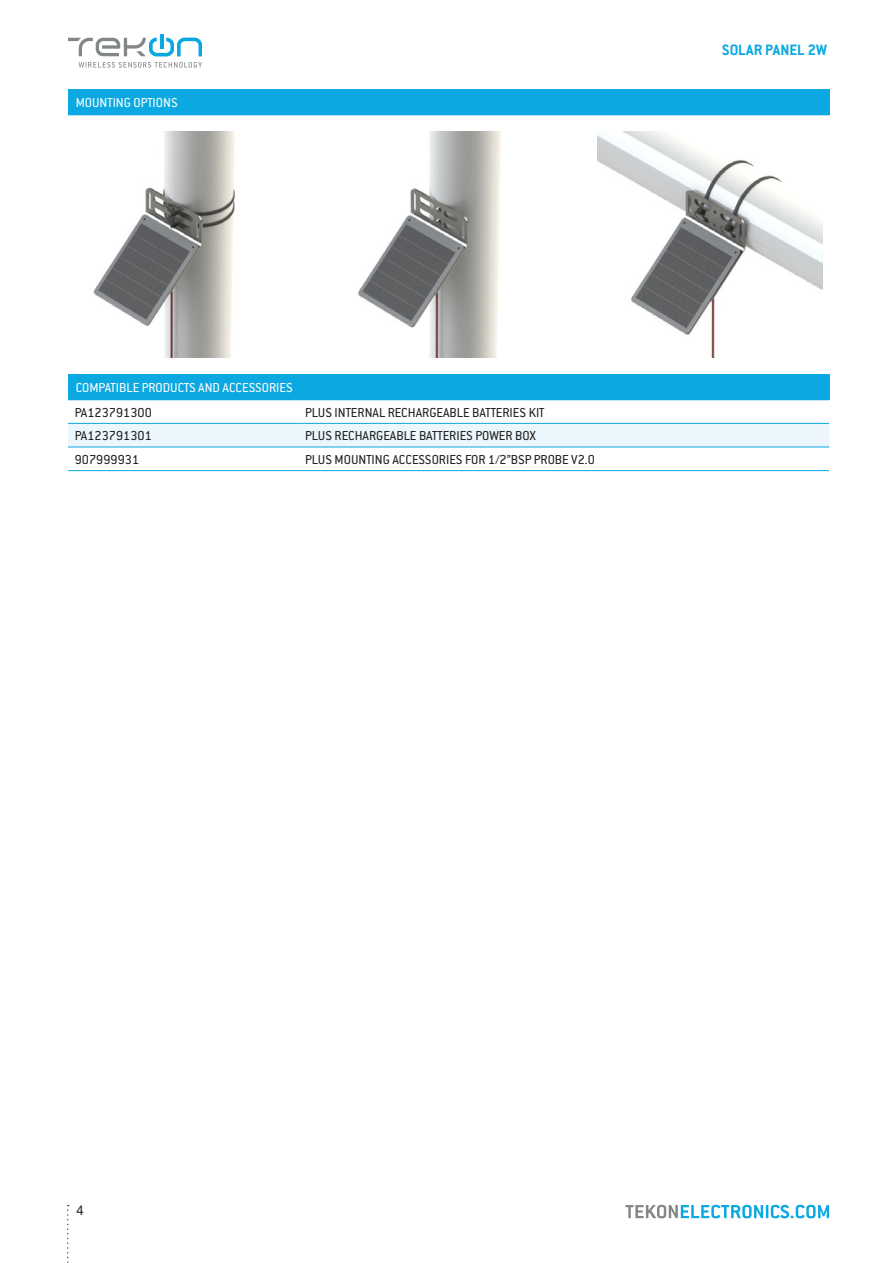
<style>
.page{position:relative;width:893px;height:1263px;background:#fff}
.page>*{position:absolute;margin:0;border:0;box-sizing:border-box;transform-origin:0 0}
.t1{font:700 16.5px "Conduit ITC Pro";color:#0ba8e1}
.t2{font:15px "Conduit ITC Pro";color:#231f20}
.t3{font:14.25px "Conduit ITC Pro";color:#231f20}
.t4{font:14.25px "Conduit ITC Pro";color:#fff}
</style>
<div class="page">
<svg style="left:625px;top:1205px;width:204px;height:13px"></svg>
<svg style="left:67px;top:1205px;width:2px;height:58px"></svg>
<svg style="left:68px;top:34px;width:134px;height:22px"></svg>
<svg style="left:79px;top:62px;width:123px;height:6px"></svg>
<div style="left:68px;top:89px;width:761px;height:26px;background:#0ba8e1"></div>
<hr style="left:68px;top:115px;width:761px;height:1px;background:#0ba8e1">
<div style="left:68px;top:374px;width:761px;height:26px;background:#0ba8e1"></div>
<hr style="left:68px;top:470px;width:215px;height:1px;background:#0ba8e1">
<div style="left:68px;top:423px;width:761px;height:25px;background:#ebf7fc"></div>
<svg style="left:283px;top:470px;width:15px;height:1px"></svg>
<hr style="left:298px;top:423px;width:531px;height:1px;background:#0ba8e1">
<hr style="left:298px;top:447px;width:531px;height:1px;background:#0ba8e1">
<hr style="left:298px;top:470px;width:531px;height:1px;background:#0ba8e1">
<hr style="left:892px;top:0;width:1px;height:1263px;background:#0ba8e1">
<hr style="left:892px;top:1127px;width:1px;height:75px;background:#fff">
<img style="left:93px;top:132px;width:142px;height:225px">
<img style="left:358px;top:132px;width:143px;height:225px">
<img style="left:597px;top:132px;width:226px;height:225px">
<p class="t4" style="left:76px;top:95px;width:104px">MOUNTING OPTIONS</p>
<p class="t4" style="left:76px;top:380px;width:219px">COMPATIBLE PRODUCTS AND ACCESSORIES</p>
<p class="t3" style="left:75px;top:404px;width:79px">PA123791300</p>
<p class="t3" style="left:305px;top:404px;width:241px">PLUS INTERNAL RECHARGEABLE BATTERIES KIT</p>
<p class="t3" style="left:75px;top:428px;width:79px">PA123791301</p>
<p class="t3" style="left:305px;top:428px;width:232px">PLUS RECHARGEABLE BATTERIES POWER BOX</p>
<p class="t3" style="left:75px;top:451px;width:66px">907999931</p>
<p class="t3" style="left:305px;top:451px;width:291px">PLUS MOUNTING ACCESSORIES FOR 1/2”BSP PROBE V2.0</p>
<p class="t1" style="left:722px;top:40px;width:107px">SOLAR PANEL 2W</p>
<p class="t2" style="left:76px;top:1202px;width:9px">4</p>
</div>
